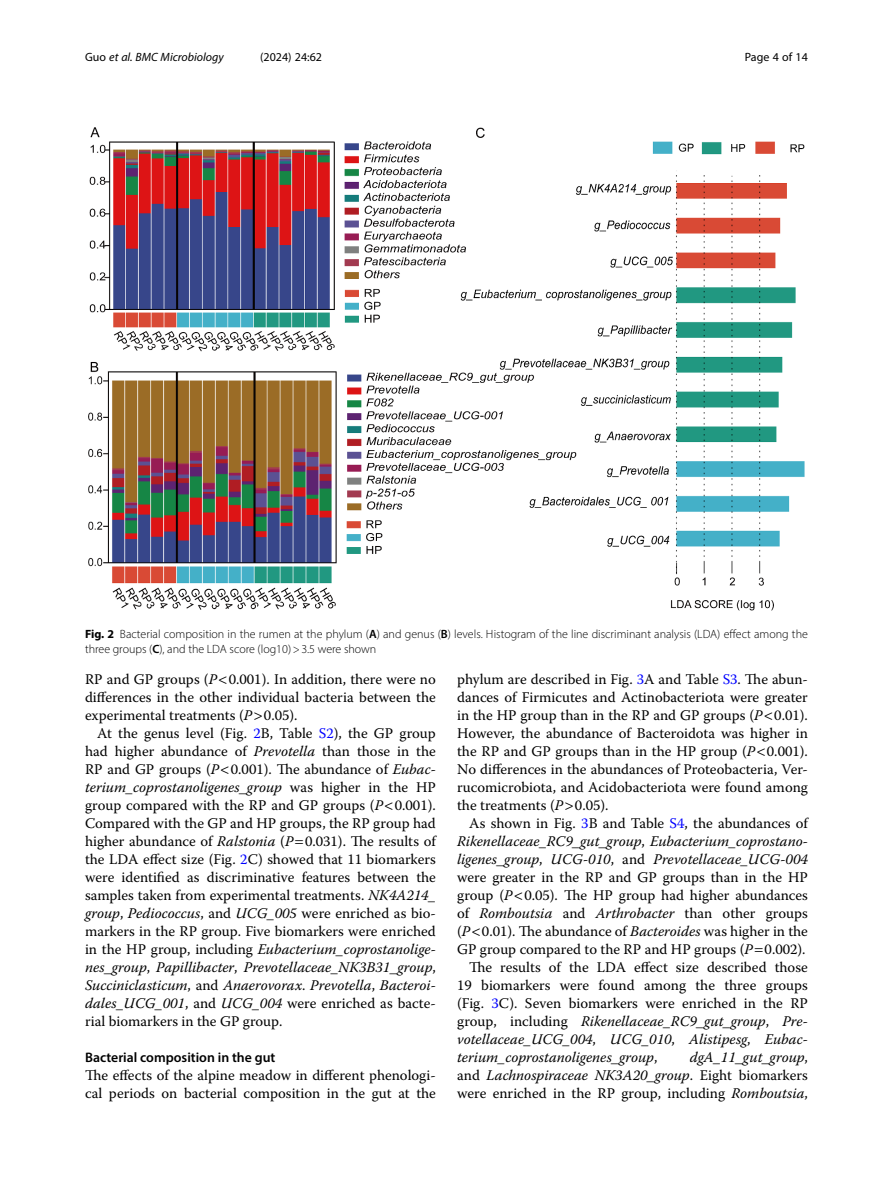
<style>
.page{position:relative;width:893px;height:1191px;background:#fff}
.page>*{position:absolute;margin:0;border:0;box-sizing:border-box;transform-origin:0 0}
.Body_Text_Indent{font:14.7px/18px "Warnock Pro";color:#000;text-align:justify}
.Body_Text{font:14.7px/18px "Warnock Pro";color:#000;text-align:justify}
.Head_2{font:600 13.8px "Myriad Pro";color:#000}
.Figure_Caption{font:300 12px/15px "Myriad Pro";color:#000}
.t1{font:italic 12px "Myriad Pro";color:#000}
.t2{font:12px "Myriad Pro";color:#000}
.s1{font-style:normal}
.s2{font-weight:700}
.s3{font-weight:600}
.s4{font-style:italic}
.s5{color:#00f}
</style>
<div class="page">
<img style="left:88px;top:127px;width:717px;height:484px">
<p class="t1" style="left:85px;top:50px;width:140px"><span class="s1">Guo</span> et al. BMC Microbiology</p>
<p class="t2" style="left:260px;top:50px;width:63px">(2024) 24:62</p>
<p class="t2" style="left:745px;top:50px;width:65px">Page 4 of 14</p>
<p class="Figure_Caption" style="left:85px;top:626px;width:724px"><span class="s2">Fig. 2</span> Bacterial composition in the rumen at the phylum (<span class="s3">A</span>) and genus (<span class="s3">B</span>) levels. Histogram of the line discriminant analysis (LDA) effect among the three groups (<span class="s3">C</span>), and the LDA score (log10)&gt;3.5 were shown</p>
<p class="Body_Text" style="left:85px;top:670px;width:352px">RP and GP groups (<span class="s4">P</span> 0.001). In addition, there were no differences in the other individual bacteria between the experimental treatments (<span class="s4">P</span> 0.05).</p>
<p class="Body_Text_Indent" style="left:85px;top:724px;width:352px;text-indent:12px">At the genus level (Fig. <span class="s5">2</span>B, Table <span class="s5">S2</span>), the GP group had higher abundance of <span class="s4">Prevotella</span> than those in the RP and GP groups (<span class="s4">P</span> 0.001). The abundance of <span class="s4">Eubac&shy;terium_coprostanoligenes_group</span> was higher in the HP group compared with the RP and GP groups (<span class="s4">P</span> 0.001).<br>Compared with the GP and HP groups, the RP group had higher abundance of <span class="s4">Ralstonia</span> (<span class="s4">P</span> 0.031). The results of the LDA effect size (Fig. <span class="s5">2</span>C) showed that 11 biomarkers were identified as discriminative features between the samples taken from experimental treatments. <span class="s4">NK4A214_ group</span>, <span class="s4">Pediococcus</span>, and <span class="s4">UCG_005</span> were enriched as bio&shy;markers in the RP group. Five biomarkers were enriched in the HP group, including <span class="s4">Eubacterium_coprostanolige&shy;nes_group</span>, <span class="s4">Papillibacter</span>, <span class="s4">Prevotellaceae_NK3B31_group</span>, <span class="s4">Succiniclasticum</span>, and <span class="s4">Anaerovorax</span>. <span class="s4">Prevotella</span>, <span class="s4">Bacteroi&shy;dales_UCG_001</span>, and <span class="s4">UCG_004</span> were enriched as bacte&shy;rial biomarkers in the GP group.</p>
<p class="Head_2" style="left:85px;top:1049px;width:192px">Bacterial composition in the gut</p>
<p class="Body_Text" style="left:85px;top:1066px;width:352px">The effects of the alpine meadow in different phenologi&shy;cal periods on bacterial composition in the gut at the</p>
<p class="Body_Text" style="left:457px;top:670px;width:352px">phylum are described in Fig. <span class="s5">3</span>A and Table <span class="s5">S3</span>. The abun&shy;dances of Firmicutes and Actinobacteriota were greater in the HP group than in the RP and GP groups (<span class="s4">P</span> 0.01).<br>However, the abundance of Bacteroidota was higher in the RP and GP groups than in the HP group (<span class="s4">P</span> 0.001).<br>No differences in the abundances of Proteobacteria, Ver&shy;rucomicrobiota, and Acidobacteriota were found among the treatments (<span class="s4">P</span> 0.05).</p>
<p class="Body_Text_Indent" style="left:457px;top:814px;width:352px;text-indent:12px">As shown in Fig. <span class="s5">3</span>B and Table <span class="s5">S4</span>, the abundances of <span class="s4">Rikenellaceae_RC9_gut_group</span>, <span class="s4">Eubacterium_coprostano&shy;ligenes_group</span>, <span class="s4">UCG-010</span>, and <span class="s4">Prevotellaceae_UCG-004 </span>were greater in the RP and GP groups than in the HP group (<span class="s4">P</span> 0.05). The HP group had higher abundances of <span class="s4">Romboutsia</span> and <span class="s4">Arthrobacter</span> than other groups (<span class="s4">P</span> 0.01). The abundance of <span class="s4">Bacteroides</span> was higher in the GP group compared to the RP and HP groups (<span class="s4">P</span> 0.002).</p>
<p class="Body_Text_Indent" style="left:457px;top:958px;width:352px;text-indent:12px">The results of the LDA effect size described those 19 biomarkers were found among the three groups (Fig. <span class="s5">3</span>C). Seven biomarkers were enriched in the RP group, including <span class="s4">Rikenellaceae_RC9_gut_group</span>, <span class="s4">Pre&shy;votellaceae_UCG_004</span>, <span class="s4">UCG_010</span>, <span class="s4">Alistipesg</span>, <span class="s4">Eubac&shy;terium_coprostanoligenes_group</span>,</p>
<p class="Body_Text_Indent" style="left:457px;top:1048px;width:352px;text-indent:233px"><span class="s4">dgA_11_gut_group</span>, and <span class="s4">Lachnospiraceae NK3A20_group</span>. Eight biomarkers were enriched in the RP group, including <span class="s4">Romboutsia</span>,</p>
</div>
